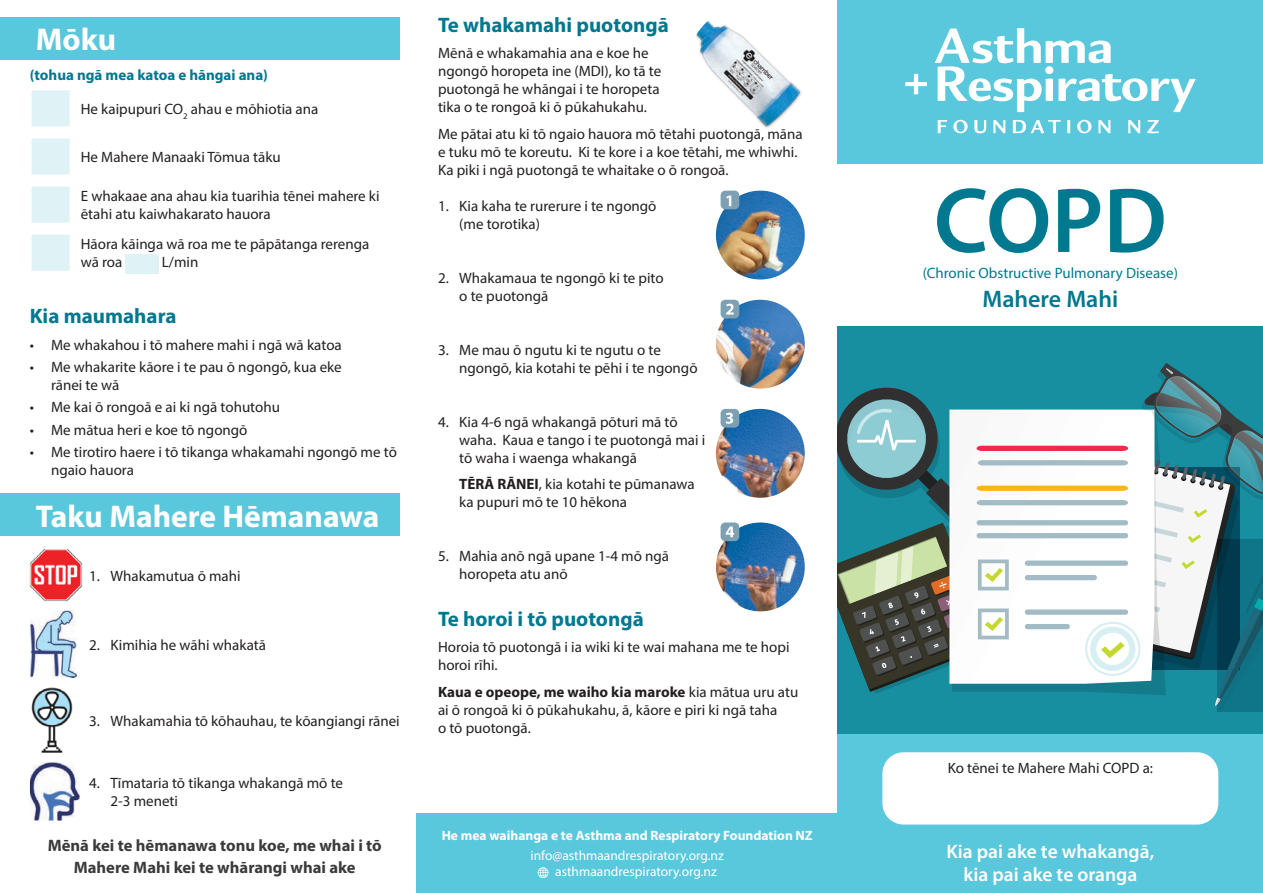
<style>
.page{position:relative;width:1263px;height:893px;background:#fff}
.page>*{position:absolute;margin:0;border:0;box-sizing:border-box;transform-origin:0 0}
.t1{font:600 93px "Myriad Pro";color:#00788f}
.t2{font:700 31.5px "Myriad Pro";color:#fff}
.t3{font:600 24px "Myriad Pro";color:#00788f}
.t4{font:700 21px "Myriad Pro";color:#00788f}
.t5{font:600 19.5px/23.4px "Myriad Pro";color:#fff;text-align:center}
.t6{font:700 16.65px/21.5px "Myriad Pro";color:#3c3b3c;text-align:center}
.t7{font:15px/18px "Myriad Pro";color:#231f20}
.t8{font:15px "Myriad Pro";color:#00788f}
.t9{font:700 15px "Myriad Pro";color:#00788f}
.t10{font:13.5px/16.2px "Myriad Pro";color:#fff}
.t11{font:700 13.5px "Myriad Pro";color:#fff}
.s1{font-weight:700}
</style>
<div class="page">
<div style="left:838px;top:0;width:425px;height:163px;background:#5ac8dc"></div>
<svg style="left:935px;top:28px;width:261px;height:84px"></svg>
<svg style="left:938px;top:120px;width:9px;height:13px"></svg>
<svg style="left:953px;top:120px;width:15px;height:13px"></svg>
<svg style="left:974px;top:120px;width:12px;height:13px"></svg>
<svg style="left:993px;top:120px;width:12px;height:13px"></svg>
<svg style="left:1013px;top:120px;width:48px;height:13px"></svg>
<svg style="left:1067px;top:120px;width:3px;height:13px"></svg>
<svg style="left:1077px;top:120px;width:14px;height:13px"></svg>
<svg style="left:1098px;top:120px;width:12px;height:13px"></svg>
<svg style="left:1128px;top:120px;width:12px;height:13px"></svg>
<svg style="left:1147px;top:120px;width:12px;height:13px"></svg>
<svg style="left:905px;top:74px;width:22px;height:20px"></svg>
<div style="left:838px;top:733px;width:425px;height:160px;background:#5ac8dc"></div>
<div style="left:882px;top:752px;width:336px;height:72px;background:#fff;border-radius:21px"></div>
<div style="left:417px;top:813px;width:421px;height:80px;background:#5ac8dc"></div>
<div style="left:838px;top:326px;width:425px;height:407px;background:#188ea1"></div>
<svg style="left:838px;top:363px;width:425px;height:349px"></svg>
<div style="left:0;top:17px;width:400px;height:43px;background:#5ac8dc"></div>
<div style="left:0;top:494px;width:400px;height:42px;background:#5ac8dc"></div>
<div style="left:30px;top:89px;width:41px;height:39px;background:#dff2f6;border:2px solid #fff"></div>
<div style="left:30px;top:137px;width:41px;height:39px;background:#dff2f6;border:2px solid #fff"></div>
<div style="left:30px;top:185px;width:41px;height:39px;background:#dff2f6;border:2px solid #fff"></div>
<div style="left:30px;top:233px;width:41px;height:40px;background:#dff2f6;border:2px solid #fff"></div>
<div style="left:126px;top:254px;width:33px;height:20px;background:#dff2f6"></div>
<img style="left:30px;top:549px;width:52px;height:52px">
<img style="left:30px;top:610px;width:47px;height:68px">
<img style="left:31px;top:687px;width:42px;height:66px">
<img style="left:30px;top:762px;width:50px;height:59px">
<svg style="left:538px;top:867px;width:10px;height:11px"></svg>
<img style="left:696px;top:21px;width:106px;height:107px">
<img style="left:716px;top:191px;width:89px;height:88px;border-radius:44px">
<div style="left:720px;top:191px;width:19px;height:18px;background:#7da0b3;border-radius:5px"></div>
<svg style="left:726px;top:195px;width:5px;height:11px"></svg>
<img style="left:716px;top:409px;width:89px;height:89px;border-radius:44px">
<div style="left:720px;top:409px;width:19px;height:19px;background:#7da0b3;border-radius:5px"></div>
<svg style="left:726px;top:413px;width:7px;height:11px"></svg>
<img style="left:716px;top:300px;width:89px;height:89px;border-radius:44px">
<div style="left:720px;top:300px;width:19px;height:18px;background:#7da0b3;border-radius:5px"></div>
<svg style="left:726px;top:304px;width:8px;height:11px"></svg>
<img style="left:716px;top:522px;width:89px;height:89px;border-radius:44px">
<div style="left:720px;top:522px;width:19px;height:19px;background:#7da0b3;border-radius:5px"></div>
<svg style="left:726px;top:526px;width:8px;height:11px"></svg>
<h2 class="t2" style="left:36px;top:19px;width:82px">Mōku</h2>
<p class="t9" style="left:30px;top:65px;width:240px">(tohua ngā mea katoa e hāngai ana)</p>
<p class="t7" style="left:81px;top:100px;width:239px">He kaipupuri CO<sub>2</sub> ahau e mōhiotia ana</p>
<p class="t7" style="left:81px;top:148px;width:202px">He Mahere Manaaki Tōmua tāku</p>
<p class="t7" style="left:81px;top:187px;width:300px">E whakaae ana ahau kia tuarihia tēnei mahere ki ētahi atu kaiwhakarato hauora</p>
<p class="t7" style="left:81px;top:235px;width:290px">Hāora kāinga wā roa me te pāpātanga rerenga wā roa</p>
<p class="t7" style="left:162px;top:253px;width:38px">L/min</p>
<h3 class="t4" style="left:30px;top:303px;width:148px">Kia maumahara</h3>
<p class="t7" style="left:30px;top:336px;width:314px">• Me whakahou i tō mahere mahi i ngā wā katoa</p>
<p class="t7" style="left:51px;top:358px;width:292px;text-indent:-21px">• Me whakarite kāore i te pau ō ngongō, kua eke rānei te wā</p>
<p class="t7" style="left:30px;top:398px;width:252px">• Me kai ō rongoā e ai ki ngā tohutohu</p>
<p class="t7" style="left:30px;top:420px;width:219px">• Me mātua heri e koe tō ngongō</p>
<p class="t7" style="left:51px;top:443px;width:347px;text-indent:-21px">• Me tirotiro haere i tō tikanga whakamahi ngongō me tō ngaio hauora</p>
<h2 class="t2" style="left:36px;top:495px;width:345px">Taku Mahere Hēmanawa</h2>
<p class="t7" style="left:89px;top:566px;width:153px">1. Whakamutua ō mahi</p>
<p class="t7" style="left:89px;top:636px;width:178px">2. Kimihia he wāhi whakatā</p>
<p class="t7" style="left:89px;top:711px;width:312px">3. Whakamahia tō kōhauhau, te kōangiangi rānei</p>
<p class="t7" style="left:111px;top:774px;width:234px;text-indent:-21px">4. Tīmataria tō tikanga whakangā mō te<br>2-3 meneti</p>
<p class="t6" style="left:48px;top:834px;width:336px">Mēnā kei te hēmanawa tonu koe, me whai i tō<br>Mahere Mahi kei te whārangi whai ake</p>
<h3 class="t4" style="left:438px;top:11px;width:232px">Te whakamahi puotongā</h3>
<p class="t7" style="left:438px;top:44px;width:225px">Mēnā e whakamahia ana e koe he ngongō horopeta ine (MDI), ko tā te puotongā he whāngai i te horopeta tika o te rongoā ki ō pūkahukahu.</p>
<p class="t7" style="left:438px;top:124px;width:366px">Me pātai atu ki tō ngaio hauora mō tētahi puotongā, māna e tuku mō te koreutu. Ki te kore i a koe tētahi, me whiwhi.<br>Ka piki i ngā puotongā te whaitake o ō rongoā.</p>
<p class="t7" style="left:459px;top:197px;width:199px;text-indent:-21px">1. Kia kaha te rurerure i te ngongō (me torotika)</p>
<p class="t7" style="left:459px;top:269px;width:206px;text-indent:-21px">2. Whakamaua te ngongō ki te pito o te puotongā</p>
<p class="t7" style="left:459px;top:341px;width:240px;text-indent:-21px">3. Me mau ō ngutu ki te ngutu o te ngongō, kia kotahi te pēhi i te ngongō</p>
<p class="t7" style="left:459px;top:412px;width:247px;text-indent:-21px">4. Kia 4-6 ngā whakangā pōturi mā tō waha. Kaua e tango i te puotongā mai i tō waha i waenga whakangā</p>
<p class="t7" style="left:459px;top:475px;width:237px"><span class="s1">TĒRĀ RĀNEI</span>, kia kotahi te pūmanawa ka pupuri mō te 10 hēkona</p>
<p class="t7" style="left:459px;top:547px;width:211px;text-indent:-21px">5. Mahia anō ngā upane 1-4 mō ngā horopeta atu anō</p>
<h3 class="t4" style="left:438px;top:605px;width:207px">Te horoi i tō puotongā</h3>
<p class="t7" style="left:438px;top:638px;width:353px">Horoia tō puotongā i ia wiki ki te wai mahana me te hopi horoi rīhi.</p>
<p class="t7" style="left:438px;top:682px;width:362px"><span class="s1">Kaua e opeope, me waiho kia maroke</span> kia mātua uru atu ai ō rongoā ki ō pūkahukahu, ā, kāore e piri ki ngā taha<br>o tō puotongā.</p>
<p class="t11" style="left:442px;top:826px;width:372px">He mea waihanga e te Asthma and Respiratory Foundation NZ</p>
<p class="t10" style="left:555px;top:847px;width:170px;text-indent:-25px">info@asthmaandrespiratory.org.nz asthmaandrespiratory.org.nz</p>
<h1 class="t1" style="left:934px;top:162px;width:235px">COPD</h1>
<h3 class="t3" style="left:982px;top:284px;width:137px">Mahere Mahi</h3>
<p class="t8" style="left:923px;top:264px;width:257px">(Chronic Obstructive Pulmonary Disease)</p>
<p class="t7" style="left:948px;top:758px;width:207px">Ko tēnei te Mahere Mahi COPD a:</p>
<h3 class="t5" style="left:946px;top:839px;width:209px">Kia pai ake te whakangā, kia pai ake te oranga</h3>
</div>
